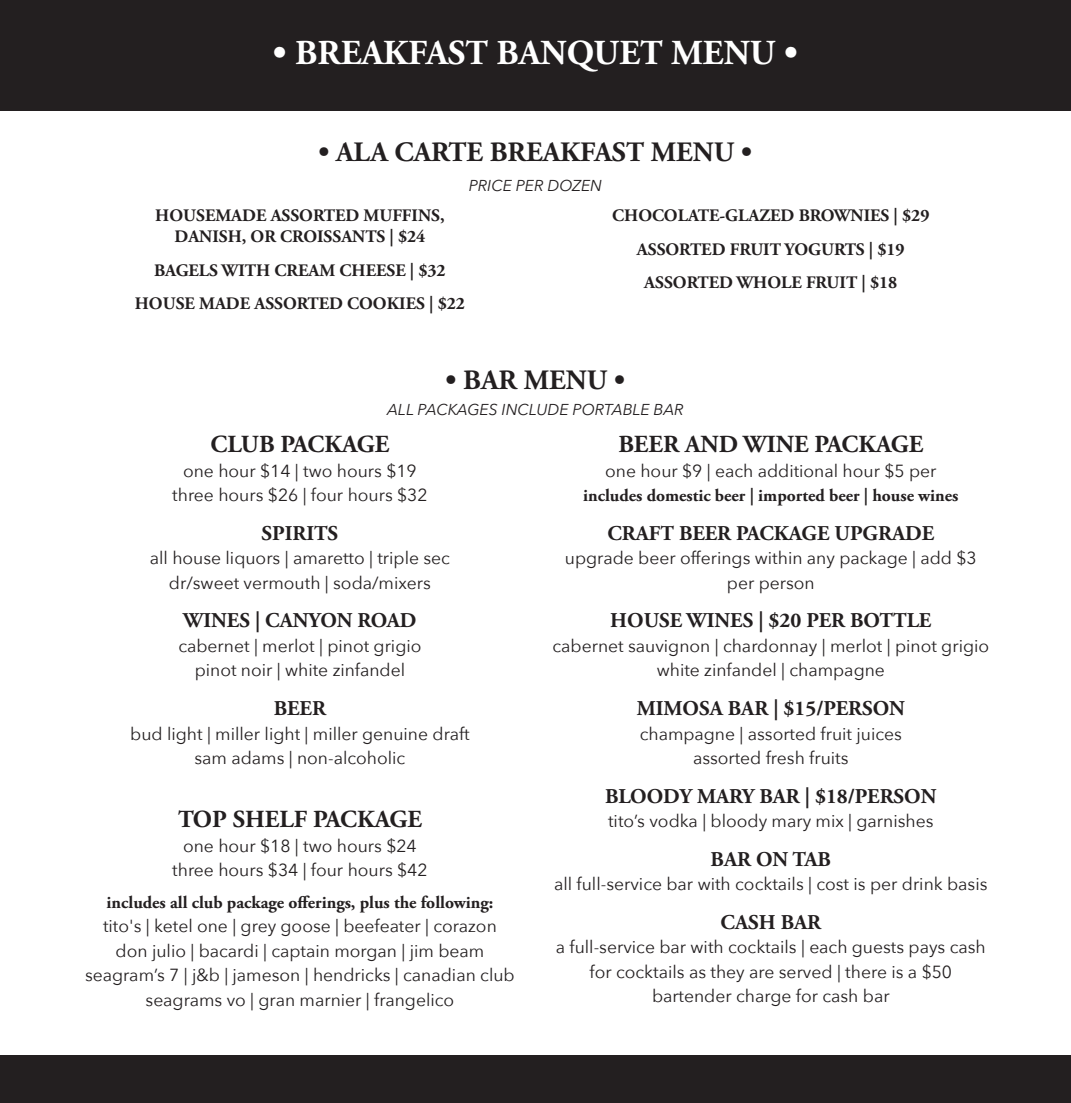
<style>
.page{position:relative;width:1071px;height:1103px;background:#fff}
.page>*{position:absolute;margin:0;border:0;box-sizing:border-box;transform-origin:0 0}
.t1{font:700 35px "Adobe Garamond Pro";color:#fff}
.t2{font:700 28px "Adobe Garamond Pro";color:#231f20}
.t3{font:700 24.5px "Adobe Garamond Pro";color:#231f20}
.t4{font:700 21px "Adobe Garamond Pro";color:#231f20}
.t5{font:17.5px/24.5px "Avenir Next";color:#231f20;text-align:center}
.t6{font:700 17.5px/33.2px "Adobe Garamond Pro";color:#231f20;text-align:center}
.t7{font:italic 15.75px "Avenir Next";color:#231f20}
</style>
<div class="page">
<div style="left:0;top:1055px;width:1071px;height:47px;background:#231f20"></div>
<div style="left:0;top:0;width:1071px;height:110px;background:#231f20"></div>
<h1 class="t1" style="left:273px;top:39px;width:526px">• BREAKFAST BANQUET MENU •</h1>
<h2 class="t2" style="left:318px;top:141px;width:435px">• ALA CARTE BREAKFAST MENU •</h2>
<p class="t7" style="left:469px;top:175px;width:135px">PRICE PER DOZEN</p>
<p class="t6" style="left:155px;top:207px;width:291px;line-height:21px">HOUSEMADE ASSORTED MUFFINS,<br>DANISH, OR CROISSANTS | $24</p>
<p class="t6" style="left:135px;top:255px;width:332px">BAGELS WITH CREAM CHEESE | $32<br>HOUSE MADE ASSORTED COOKIES | $22</p>
<p class="t6" style="left:612px;top:201px;width:319px">CHOCOLATE-GLAZED BROWNIES | $29<br>ASSORTED FRUIT YOGURTS | $19<br>ASSORTED WHOLE FRUIT | $18</p>
<h2 class="t2" style="left:445px;top:368px;width:181px">• BAR MENU •</h2>
<p class="t7" style="left:387px;top:399px;width:298px">ALL PACKAGES INCLUDE PORTABLE BAR</p>
<h3 class="t3" style="left:211px;top:435px;width:180px">CLUB PACKAGE</h3>
<p class="t5" style="left:172px;top:459px;width:257px">one hour $14 | two hours $19 three hours $26 | four hours $32</p>
<p class="t4" style="left:262px;top:525px;width:78px">SPIRITS</p>
<p class="t5" style="left:150px;top:546px;width:302px">all house liquors | amaretto | triple sec dr/sweet vermouth | soda/mixers</p>
<p class="t4" style="left:183px;top:612px;width:235px">WINES | CANYON ROAD</p>
<p class="t5" style="left:178px;top:634px;width:245px">cabernet | merlot | pinot grigio pinot noir | white zinfandel</p>
<p class="t4" style="left:274px;top:700px;width:54px">BEER</p>
<p class="t5" style="left:130px;top:721px;width:341px">bud light | miller light | miller genuine draft sam adams | non-alcoholic</p>
<h3 class="t3" style="left:618px;top:435px;width:306px">BEER AND WINE PACKAGE</h3>
<p class="t5" style="left:605px;top:459px;width:333px">one hour $9 | each additional hour $5 per</p>
<p class="t6" style="left:583px;top:481px;width:377px">includes domestic beer | imported beer | house wines</p>
<p class="t4" style="left:607px;top:525px;width:328px">CRAFT BEER PACKAGE UPGRADE</p>
<p class="t5" style="left:565px;top:546px;width:413px">upgrade beer offerings within any package | add $3 per person</p>
<p class="t4" style="left:610px;top:612px;width:323px">HOUSE WINES | $20 PER BOTTLE</p>
<p class="t5" style="left:552px;top:634px;width:438px">cabernet sauvignon | chardonnay | merlot | pinot grigio white zinfandel | champagne</p>
<p class="t4" style="left:637px;top:700px;width:270px">MIMOSA BAR | $15/PERSON</p>
<p class="t5" style="left:640px;top:721px;width:264px">champagne | assorted fruit juices assorted fresh fruits</p>
<p class="t4" style="left:605px;top:787px;width:333px">BLOODY MARY BAR | $18/PERSON</p>
<p class="t5" style="left:608px;top:809px;width:327px">tito’s vodka | bloody mary mix | garnishes</p>
<p class="t4" style="left:711px;top:850px;width:122px">BAR ON TAB</p>
<p class="t5" style="left:554px;top:872px;width:435px">all full-service bar with cocktails | cost is per drink basis</p>
<p class="t4" style="left:721px;top:913px;width:102px">CASH BAR</p>
<p class="t5" style="left:556px;top:935px;width:432px">a full-service bar with cocktails | each guests pays cash for cocktails as they are served | there is a $50 bartender charge for cash bar</p>
<h3 class="t3" style="left:178px;top:809px;width:245px">TOP SHELF PACKAGE</h3>
<p class="t5" style="left:172px;top:833px;width:257px">one hour $18 | two hours $24 three hours $34 | four hours $42</p>
<p class="t6" style="left:107px;top:887px;width:388px">includes all club package offerings, plus the following:</p>
<p class="t5" style="left:85px;top:914px;width:431px">tito's | ketel one | grey goose | beefeater | corazon don julio | bacardi | captain morgan | jim beam seagram’s 7 | j&amp;b | jameson | hendricks | canadian club seagrams vo | gran marnier | frangelico</p>
</div>
